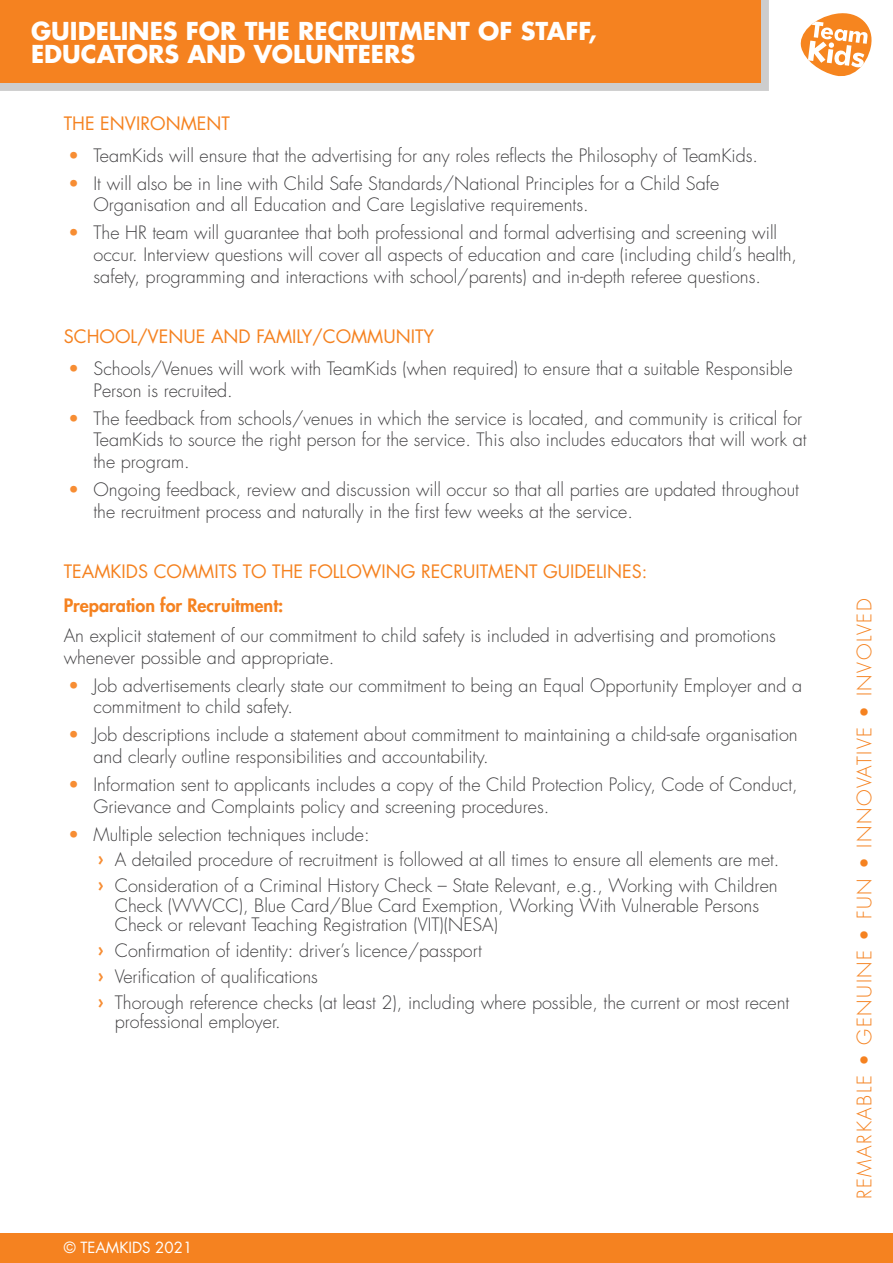
<style>
.page{position:relative;width:893px;height:1263px;background:#fff}
.page>*{position:absolute;margin:0;border:0;box-sizing:border-box;transform-origin:0 0}
.Title_-_Small{font:700 24px/22.5px "Futura Std";color:#fff}
.t1{font:300 19.5px "Futura Std";letter-spacing:.08em;color:#f58220}
.Body{font:300 18px/21.6px "Futura Std";color:#414042}
.Heading_2{font:18px "Futura Std";color:#f58220}
.Heading_3{font:800 18px "Futura Std";color:#f58220}
.t2{font:15px "Futura Std";color:#fff}
.s1{color:#f78d33}
.s2{font-weight:800;color:#f78d33}
</style>
<div class="page">
<div style="left:0;top:0;width:769px;height:90px;background:#cdcdcd"></div>
<div style="left:0;top:0;width:761px;height:83px;background:#f58220"></div>
<svg style="left:801px;top:13px;width:70px;height:63px"></svg>
<div style="left:0;top:1233px;width:893px;height:30px;background:#f58220"></div>
<p class="Title_-_Small" style="left:31px;top:20px;width:567px">GUIDELINES FOR THE RECRUITMENT OF STAFF,<br>EDUCATORS AND VOLUNTEERS</p>
<p class="Heading_2" style="left:64px;top:112px;width:168px">THE ENVIRONMENT</p>
<p class="Body" style="left:68px;top:145px;width:692px"><span class="s1">•</span> TeamKids will ensure that the advertising for any roles reflects the Philosophy of TeamKids.</p>
<p class="Body" style="left:94px;top:173px;width:627px;text-indent:-26px"><span class="s1">•</span> It will also be in line with Child Safe Standards/National Principles for a Child Safe<br>Organisation and all Education and Care Legislative requirements.</p>
<p class="Body" style="left:94px;top:223px;width:705px;text-indent:-26px"><span class="s1">•</span> The HR team will guarantee that both professional and formal advertising and screening will occur. Interview questions will cover all aspects of education and care (including child’s health, safety, programming and interactions with school/parents) and in-depth referee questions.</p>
<p class="Heading_2" style="left:64px;top:325px;width:372px">SCHOOL/VENUE AND FAMILY/COMMUNITY</p>
<p class="Body" style="left:94px;top:358px;width:701px;text-indent:-26px"><span class="s1">•</span> Schools/Venues will work with TeamKids (when required) to ensure that a suitable Responsible<br>Person is recruited.</p>
<p class="Body" style="left:94px;top:408px;width:714px;text-indent:-26px"><span class="s1">•</span> The feedback from schools/venues in which the service is located, and community is critical for<br>TeamKids to source the right person for the service. This also includes educators that will work at the program.</p>
<p class="Body" style="left:94px;top:479px;width:707px;text-indent:-26px"><span class="s1">•</span> Ongoing feedback, review and discussion will occur so that all parties are updated throughout the recruitment process and naturally in the first few weeks at the service.</p>
<p class="Heading_2" style="left:64px;top:560px;width:585px">TEAMKIDS COMMITS TO THE FOLLOWING RECRUITMENT GUIDELINES:</p>
<p class="Heading_3" style="left:64px;top:594px;width:221px">Preparation for Recruitment:</p>
<p class="Body" style="left:64px;top:625px;width:714px">An explicit statement of our commitment to child safety is included in advertising and promotions whenever possible and appropriate.</p>
<p class="Body" style="left:94px;top:675px;width:710px;text-indent:-26px"><span class="s1">•</span> Job advertisements clearly state our commitment to being an Equal Opportunity Employer and a commitment to child safety.</p>
<p class="Body" style="left:94px;top:724px;width:706px;text-indent:-26px"><span class="s1">•</span> Job descriptions include a statement about commitment to maintaining a child-safe organisation and clearly outline responsibilities and accountability.</p>
<p class="Body" style="left:94px;top:774px;width:706px;text-indent:-26px"><span class="s1">•</span> Information sent to applicants includes a copy of the Child Protection Policy, Code of Conduct,<br>Grievance and Complaints policy and screening procedures.</p>
<p class="Body" style="left:68px;top:824px;width:303px"><span class="s1">•</span> Multiple selection techniques include:</p>
<p class="Body" style="left:98px;top:849px;width:683px"><span class="s2">›</span> A detailed procedure of recruitment is followed at all times to ensure all elements are met.</p>
<p class="Body" style="left:115px;top:876px;width:664px;line-height:19.5px;text-indent:-17px"><span class="s2">›</span> Consideration of a Criminal History Check – State Relevant, e.g., Working with Children<br>Check (WWCC), Blue Card/Blue Card Exemption, Working With Vulnerable Persons<br>Check or relevant Teaching Registration (VIT)(NESA)</p>
<p class="Body" style="left:98px;top:940px;width:386px"><span class="s2">›</span> Confirmation of identity: driver’s licence/passport</p>
<p class="Body" style="left:98px;top:966px;width:222px"><span class="s2">›</span> Verification of qualifications</p>
<p class="Body" style="left:115px;top:993px;width:676px;line-height:19.5px;text-indent:-17px"><span class="s2">›</span> Thorough reference checks (at least 2), including where possible, the current or most recent professional employer.</p>
<p class="t2" style="left:64px;top:1238px;width:130px">© TEAMKIDS 2021</p>
<p class="t1" style="left:853px;top:1199px;width:602px;rotate:-90deg">REMARKABLE • GENUINE • FUN • INNOVATIVE • INVOLVED</p>
</div>
